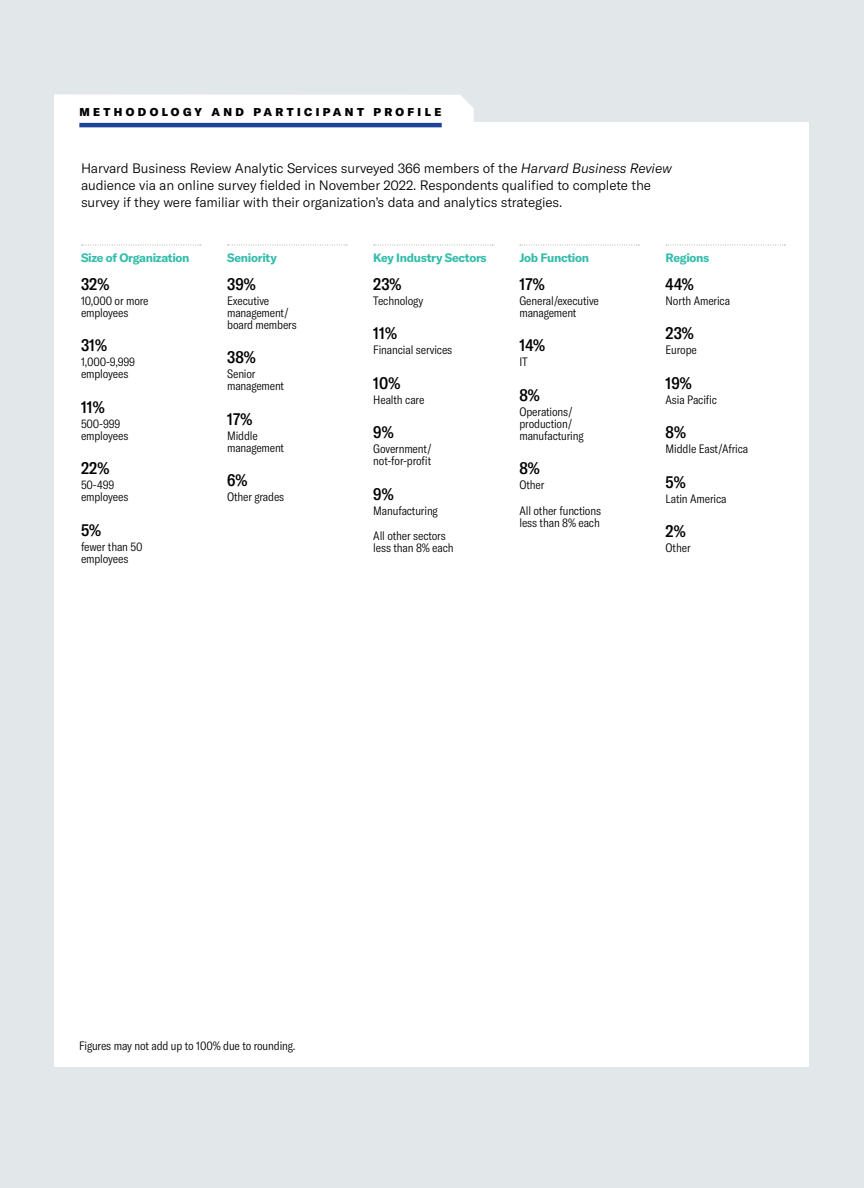
<style>
.page{position:relative;width:864px;height:1188px;background:#e2e7ea}
.page>*{position:absolute;margin:0;border:0;box-sizing:border-box;transform-origin:0 0}
.METHODOLOGY_PERCENTA{font:500 condensed 16.5px "GT America";color:#000}
.METHODOLOGY_INTRO{font:300 13.5px/17.2px "GT America";letter-spacing:-.01em;color:#000}
.METHODOLOGY_ITEM{font:300 condensed 12px/12px "GT America";letter-spacing:-.01em;color:#000}
.METHODOLOGY_B-HED{font:700 12px "GT America";letter-spacing:-.025em;color:#34bcaa}
.SLUG_ALL{font:900 11.25px "GT America";letter-spacing:.3em;color:#000}
.s1{font-style:italic}
</style>
<div class="page">
<div style="left:54px;top:122px;width:754px;height:944px;background:#fff"></div>
<svg style="left:54px;top:94px;width:420px;height:29px"></svg>
<hr style="left:79px;top:123px;width:363px;height:4px;background:#1e439b">
<svg style="left:81px;top:245px;width:120px;height:1px"></svg>
<svg style="left:228px;top:245px;width:119px;height:1px"></svg>
<svg style="left:374px;top:245px;width:119px;height:1px"></svg>
<svg style="left:520px;top:245px;width:119px;height:1px"></svg>
<svg style="left:666px;top:245px;width:119px;height:1px"></svg>
<p class="SLUG_ALL" style="left:79px;top:105px;width:363px">METHODOLOGY AND PARTICIPANT PROFILE</p>
<p class="METHODOLOGY_INTRO" style="left:81px;top:159px;width:592px">Harvard Business Review Analytic Services surveyed 366 members of the <span class="s1">Harvard Business Review </span>audience via an online survey fielded in November 2022. Respondents qualified to complete the survey if they were familiar with their organization’s data and analytics strategies.</p>
<p class="METHODOLOGY_B-HED" style="left:81px;top:250px;width:110px">Size of Organization</p>
<p class="METHODOLOGY_PERCENTA" style="left:81px;top:274px;width:30px">32%</p>
<p class="METHODOLOGY_ITEM" style="left:81px;top:294px;width:69px">10,000 or more employees</p>
<p class="METHODOLOGY_PERCENTA" style="left:81px;top:335px;width:28px">31%</p>
<p class="METHODOLOGY_ITEM" style="left:81px;top:356px;width:55px">1,000-9,999 employees</p>
<p class="METHODOLOGY_PERCENTA" style="left:81px;top:397px;width:25px">11%</p>
<p class="METHODOLOGY_ITEM" style="left:81px;top:417px;width:49px">500-999 employees</p>
<p class="METHODOLOGY_PERCENTA" style="left:81px;top:458px;width:30px">22%</p>
<p class="METHODOLOGY_ITEM" style="left:81px;top:479px;width:49px">50-499 employees</p>
<p class="METHODOLOGY_PERCENTA" style="left:81px;top:520px;width:22px">5%</p>
<p class="METHODOLOGY_ITEM" style="left:81px;top:540px;width:63px">fewer than 50 employees</p>
<p class="METHODOLOGY_B-HED" style="left:227px;top:250px;width:51px">Seniority</p>
<p class="METHODOLOGY_PERCENTA" style="left:227px;top:274px;width:30px">39%</p>
<p class="METHODOLOGY_ITEM" style="left:227px;top:294px;width:71px">Executive management/ board members</p>
<p class="METHODOLOGY_PERCENTA" style="left:227px;top:347px;width:30px">38%</p>
<p class="METHODOLOGY_ITEM" style="left:227px;top:368px;width:59px">Senior management</p>
<p class="METHODOLOGY_PERCENTA" style="left:227px;top:409px;width:27px">17%</p>
<p class="METHODOLOGY_ITEM" style="left:227px;top:429px;width:59px">Middle management</p>
<p class="METHODOLOGY_PERCENTA" style="left:227px;top:470px;width:22px">6%</p>
<p class="METHODOLOGY_ITEM" style="left:227px;top:491px;width:59px">Other grades</p>
<p class="METHODOLOGY_B-HED" style="left:373px;top:250px;width:115px">Key Industry Sectors</p>
<p class="METHODOLOGY_PERCENTA" style="left:373px;top:274px;width:30px">23%</p>
<p class="METHODOLOGY_ITEM" style="left:373px;top:294px;width:51px">Technology</p>
<p class="METHODOLOGY_PERCENTA" style="left:373px;top:323px;width:25px">11%</p>
<p class="METHODOLOGY_ITEM" style="left:373px;top:344px;width:81px">Financial services</p>
<p class="METHODOLOGY_PERCENTA" style="left:373px;top:373px;width:29px">10%</p>
<p class="METHODOLOGY_ITEM" style="left:373px;top:393px;width:53px">Health care</p>
<p class="METHODOLOGY_PERCENTA" style="left:373px;top:422px;width:22px">9%</p>
<p class="METHODOLOGY_ITEM" style="left:373px;top:443px;width:60px">Government/ not-for-profit</p>
<p class="METHODOLOGY_PERCENTA" style="left:373px;top:484px;width:22px">9%</p>
<p class="METHODOLOGY_ITEM" style="left:373px;top:504px;width:66px">Manufacturing</p>
<p class="METHODOLOGY_ITEM" style="left:373px;top:530px;width:82px">All other sectors less than 8% each</p>
<p class="METHODOLOGY_B-HED" style="left:519px;top:250px;width:71px">Job Function</p>
<p class="METHODOLOGY_PERCENTA" style="left:519px;top:274px;width:27px">17%</p>
<p class="METHODOLOGY_ITEM" style="left:519px;top:294px;width:81px">General/executive management</p>
<p class="METHODOLOGY_PERCENTA" style="left:519px;top:335px;width:27px">14%</p>
<p class="METHODOLOGY_ITEM" style="left:519px;top:356px;width:10px">IT</p>
<p class="METHODOLOGY_PERCENTA" style="left:519px;top:385px;width:22px">8%</p>
<p class="METHODOLOGY_ITEM" style="left:519px;top:405px;width:66px">Operations/ production/ manufacturing</p>
<p class="METHODOLOGY_PERCENTA" style="left:519px;top:458px;width:22px">8%</p>
<p class="METHODOLOGY_ITEM" style="left:519px;top:479px;width:26px">Other</p>
<p class="METHODOLOGY_ITEM" style="left:519px;top:504px;width:83px">All other functions less than 8% each</p>
<p class="METHODOLOGY_B-HED" style="left:666px;top:250px;width:45px">Regions</p>
<p class="METHODOLOGY_PERCENTA" style="left:666px;top:274px;width:30px">44%</p>
<p class="METHODOLOGY_ITEM" style="left:666px;top:294px;width:66px">North America</p>
<p class="METHODOLOGY_PERCENTA" style="left:666px;top:323px;width:30px">23%</p>
<p class="METHODOLOGY_ITEM" style="left:666px;top:344px;width:33px">Europe</p>
<p class="METHODOLOGY_PERCENTA" style="left:666px;top:373px;width:28px">19%</p>
<p class="METHODOLOGY_ITEM" style="left:666px;top:393px;width:53px">Asia Pacific</p>
<p class="METHODOLOGY_PERCENTA" style="left:666px;top:422px;width:22px">8%</p>
<p class="METHODOLOGY_ITEM" style="left:666px;top:443px;width:84px">Middle East/Africa</p>
<p class="METHODOLOGY_PERCENTA" style="left:666px;top:472px;width:22px">5%</p>
<p class="METHODOLOGY_ITEM" style="left:666px;top:492px;width:62px">Latin America</p>
<p class="METHODOLOGY_PERCENTA" style="left:666px;top:521px;width:22px">2%</p>
<p class="METHODOLOGY_ITEM" style="left:666px;top:542px;width:26px">Other</p>
<p class="METHODOLOGY_ITEM" style="left:79px;top:1040px;width:218px">Figures may not add up to 100% due to rounding.</p>
</div>
